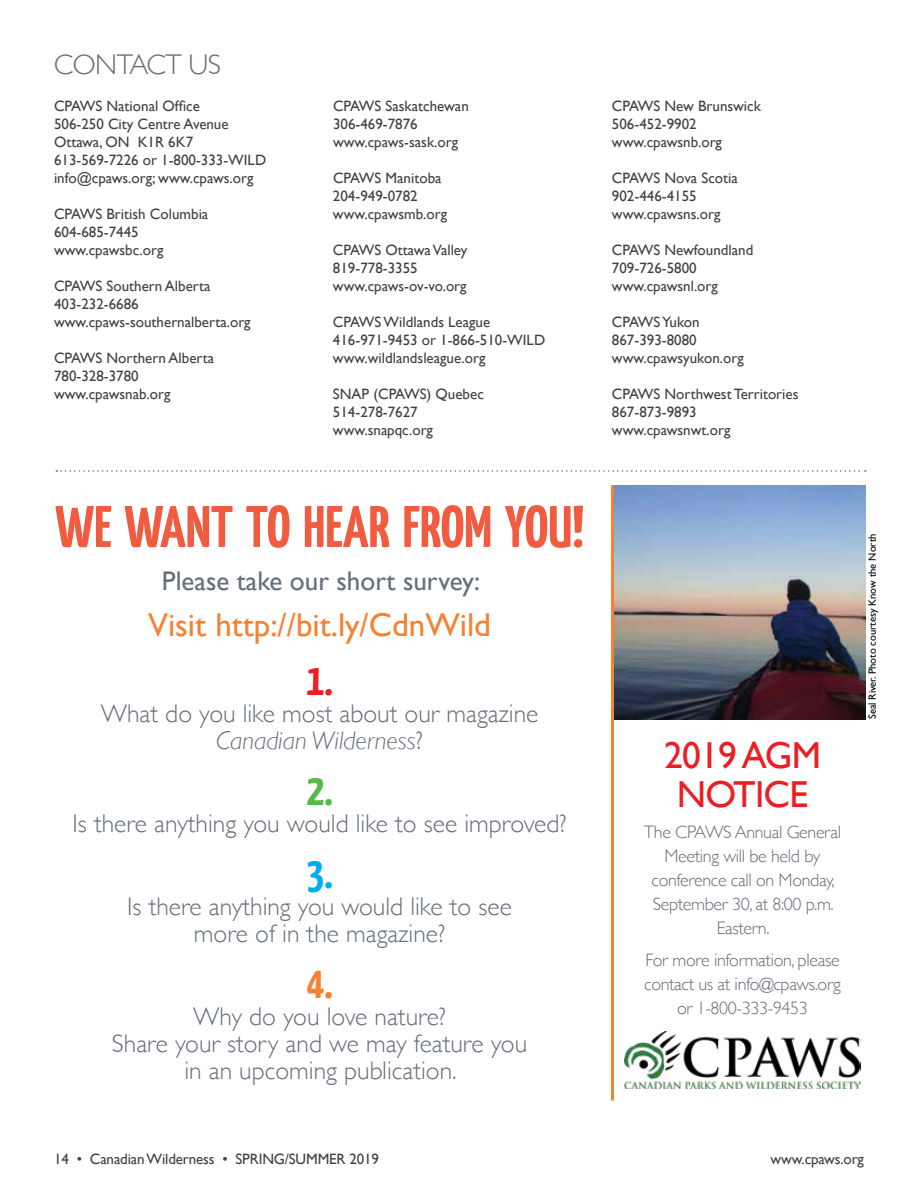
<style>
.page{position:relative;width:918px;height:1188px;background:#fff}
.page>*{position:absolute;margin:0;border:0;box-sizing:border-box;transform-origin:0 0}
.t1{font:700 58.5px "Yanone Kaffeesatz";color:#f15b40}
.t2{font:700 45px "Yanone Kaffeesatz";color:#ed1d24}
.t3{font:700 45px "Yanone Kaffeesatz";color:#54b948}
.t4{font:700 45px "Yanone Kaffeesatz";color:#00aeef}
.t5{font:700 45px "Yanone Kaffeesatz";color:#f58232}
.t6{font:37.5px/39px "Gill Sans";letter-spacing:-.02em;color:#ed1d24;text-align:center}
.t7{font:33px "Gill Sans";color:#f58232}
.t8{font:300 28.5px "Gill Sans";letter-spacing:-.02em;color:#656e7c}
.t9{font:27px "Gill Sans";color:#656e7c}
.t10{font:300 25.5px/27px "Gill Sans";color:#656e7c;text-align:center}
.t11{font:300 18px/24px "Gill Sans";letter-spacing:-.02em;color:#656e7c;text-align:center}
.t12{font:15px/18px "Gill Sans";color:#414042}
.t13{font:15px "Gill Sans";letter-spacing:-.01em;color:#414042}
.t14{font:10.5px "Gill Sans";color:#000}
.s1{font-style:italic}
</style>
<div class="page">
<img style="left:614px;top:485px;width:252px;height:235px">
<svg style="left:56px;top:470px;width:810px;height:2px"></svg>
<img style="left:624px;top:1032px;width:236px;height:56px">
<hr style="left:611px;top:485px;width:3px;height:616px;background:#f58232">
<h3 class="t8" style="left:54px;top:42px;width:169px">CONTACT US</h3>
<p class="t12" style="left:54px;top:97px;width:214px">CPAWS National Office<br>506-250 City Centre Avenue<br>Ottawa, ON K1R 6K7<br>613-569-7226 or 1-800-333-WILD info@cpaws.org; www.cpaws.org</p>
<p class="t12" style="left:54px;top:205px;width:156px">CPAWS British Columbia<br>604-685-7445 www.cpawsbc.org</p>
<p class="t12" style="left:54px;top:277px;width:198px">CPAWS Southern Alberta<br>403-232-6686 www.cpaws-southernalberta.org</p>
<p class="t12" style="left:54px;top:349px;width:162px">CPAWS Northern Alberta<br>780-328-3780 www.cpawsnab.org</p>
<p class="t12" style="left:333px;top:97px;width:137px">CPAWS Saskatchewan<br>306-469-7876 www.cpaws-sask.org</p>
<p class="t12" style="left:333px;top:169px;width:116px">CPAWS Manitoba<br>204-949-0782 www.cpawsmb.org</p>
<p class="t12" style="left:333px;top:241px;width:136px">CPAWS Ottawa Valley<br>819-778-3355 www.cpaws-ov-vo.org</p>
<p class="t12" style="left:333px;top:313px;width:214px">CPAWS Wildlands League<br>416-971-9453 or 1-866-510-WILD www.wildlandsleague.org</p>
<p class="t12" style="left:333px;top:385px;width:152px">SNAP (CPAWS) Quebec<br>514-278-7627 www.snapqc.org</p>
<h1 class="t1" style="left:55px;top:488px;width:530px">WE WANT TO HEAR FROM YOU!</h1>
<h3 class="t9" style="left:162px;top:565px;width:320px">Please take our short survey:</h3>
<h3 class="t7" style="left:148px;top:606px;width:344px">Visit http://bit.ly/CdnWild</h3>
<h2 class="t2" style="left:306px;top:649px;width:28px">1.</h2>
<h3 class="t10" style="left:101px;top:699px;width:439px">What do you like most about our magazine<br><span class="s1">Canadian Wilderness</span>?</h3>
<h2 class="t3" style="left:306px;top:760px;width:28px">2.</h2>
<h3 class="t10" style="left:73px;top:809px;width:495px">Is there anything you would like to see improved?</h3>
<h2 class="t4" style="left:306px;top:843px;width:28px">3.</h2>
<h3 class="t10" style="left:127px;top:892px;width:386px">Is there anything you would like to see more of in the magazine?</h3>
<h2 class="t5" style="left:306px;top:953px;width:28px">4.</h2>
<h3 class="t10" style="left:112px;top:1002px;width:417px">Why do you love nature?<br>Share your story and we may feature you in an upcoming publication.</h3>
<p class="t12" style="left:612px;top:97px;width:150px">CPAWS New Brunswick<br>506-452-9902 www.cpawsnb.org</p>
<p class="t12" style="left:612px;top:169px;width:127px">CPAWS Nova Scotia<br>902-446-4155 www.cpawsns.org</p>
<p class="t12" style="left:612px;top:241px;width:143px">CPAWS Newfoundland<br>709-726-5800 www.cpawsnl.org</p>
<p class="t12" style="left:612px;top:313px;width:133px">CPAWS Yukon<br>867-393-8080 www.cpawsyukon.org</p>
<p class="t12" style="left:612px;top:385px;width:188px">CPAWS Northwest Territories<br>867-873-9893 www.cpawsnwt.org</p>
<h3 class="t6" style="left:664px;top:736px;width:158px">2019 AGM<br>NOTICE</h3>
<p class="t11" style="left:644px;top:820px;width:199px">The CPAWS Annual General<br>Meeting will be held by conference call on Monday,<br>September 30, at 8:00 p.m.<br>Eastern.</p>
<p class="t11" style="left:644px;top:947px;width:198px">For more information, please contact us at info@cpaws.org or 1-800-333-9453</p>
<p class="t14" style="left:866px;top:719px;width:187px;rotate:-90deg">Seal River. Photo courtesy Know the North</p>
<p class="t13" style="left:54px;top:1150px;width:327px">14 • Canadian Wilderness • SPRING/SUMMER 2019</p>
<p class="t13" style="left:771px;top:1150px;width:95px">www.cpaws.org</p>
</div>
